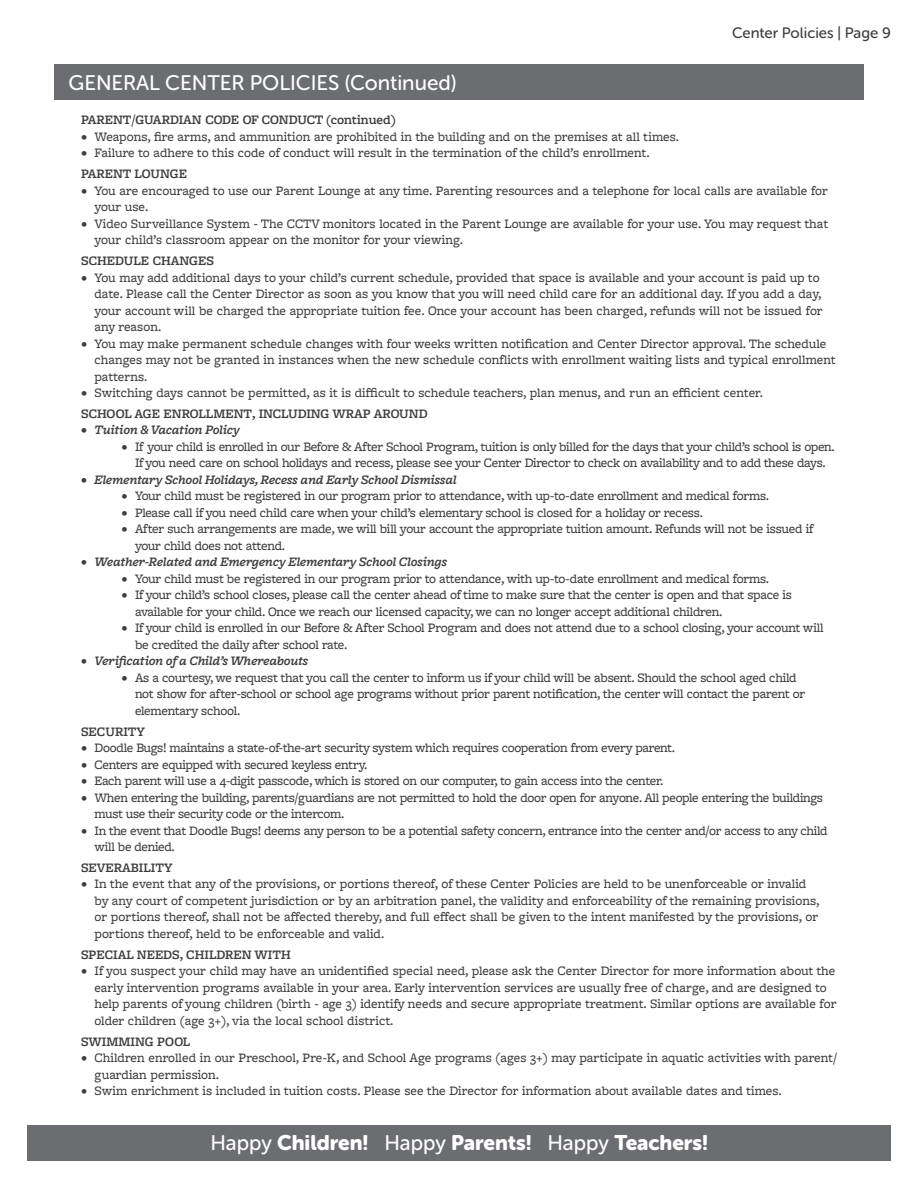
<style>
.page{position:relative;width:918px;height:1188px;background:#fff}
.page>*{position:absolute;margin:0;border:0;box-sizing:border-box;transform-origin:0 0}
.t1{font:21px "Museo Sans Rounded 900";color:#fff}
.t2{font:21px "Museo Sans Rounded 500";color:#fff}
.t3{font:15px "Museo Sans Rounded 500";color:#3e3e3f}
.t4{font:500 13.5px/16.5px "Freight Macro Pro";letter-spacing:-.015em;color:#3e3e3f}
.t5{font:italic 600 13.5px "Freight Macro Pro";letter-spacing:-.02em;color:#3e3e3f}
.t6{font:600 13.5px "Freight Macro Pro";color:#3e3e3f}
.s1{font-family:"Museo Sans Rounded 500"}
</style>
<div class="page">
<div style="left:27px;top:1125px;width:864px;height:36px;background:#6c6d70"></div>
<div style="left:54px;top:64px;width:810px;height:36px;background:#6c6d70"></div>
<p class="t3" style="left:732px;top:25px;width:160px">Center Policies | Page 9</p>
<p class="t2" style="left:69px;top:71px;width:390px">GENERAL CENTER POLICIES (Continued)</p>
<p class="t6" style="left:81px;top:111px;width:316px">PARENT/GUARDIAN CODE OF CONDUCT (continued)</p>
<p class="t4" style="left:81px;top:128px;width:600px">• Weapons, fire arms, and ammunition are prohibited in the building and on the premises at all times.</p>
<p class="t4" style="left:81px;top:144px;width:570px">• Failure to adhere to this code of conduct will result in the termination of the child’s enrollment.</p>
<p class="t6" style="left:81px;top:164px;width:107px">PARENT LOUNGE</p>
<p class="t4" style="left:94px;top:182px;width:735px;text-indent:-14px">• You are encouraged to use our Parent Lounge at any time. Parenting resources and a telephone for local calls are available for your use.</p>
<p class="t4" style="left:94px;top:215px;width:735px;text-indent:-14px">• Video Surveillance System - The CCTV monitors located in the Parent Lounge are available for your use. You may request that your child’s classroom appear on the monitor for your viewing.</p>
<p class="t6" style="left:81px;top:251px;width:134px">SCHEDULE CHANGES</p>
<p class="t4" style="left:94px;top:268px;width:730px;text-indent:-14px">• You may add additional days to your child’s current schedule, provided that space is available and your account is paid up to date. Please call the Center Director as soon as you know that you will need child care for an additional day. If you add a day, your account will be charged the appropriate tuition fee. Once your account has been charged, refunds will not be issued for any reason.</p>
<p class="t4" style="left:94px;top:334px;width:743px;text-indent:-14px">• You may make permanent schedule changes with four weeks written notification and Center Director approval. The schedule changes may not be granted in instances when the new schedule conflicts with enrollment waiting lists and typical enrollment patterns.</p>
<p class="t4" style="left:81px;top:384px;width:684px">• Switching days cannot be permitted, as it is difficult to schedule teachers, plan menus, and run an efficient center.</p>
<p class="t6" style="left:81px;top:404px;width:348px">SCHOOL AGE ENROLLMENT, INCLUDING WRAP AROUND</p>
<p class="t5" style="left:81px;top:421px;width:161px">• Tuition &amp; Vacation Policy</p>
<p class="t4" style="left:122px;top:438px;width:715px;text-align:center">• If your child is enrolled in our Before &amp; After School Program, tuition is only billed for the days that your child’s school is open.<br>If you need care on school holidays and recess, please see your Center Director to check on availability and to add these days.</p>
<p class="t5" style="left:81px;top:470px;width:378px">• Elementary School Holidays, Recess and Early School Dismissal</p>
<p class="t4" style="left:122px;top:487px;width:649px">• Your child must be registered in our program prior to attendance, with up-to-date enrollment and medical forms.</p>
<p class="t4" style="left:122px;top:504px;width:583px">• Please call if you need child care when your child’s elementary school is closed for a holiday or recess.</p>
<p class="t4" style="left:135px;top:520px;width:680px;text-indent:-14px">• After such arrangements are made, we will bill your account the appropriate tuition amount. Refunds will not be issued if your child does not attend.</p>
<p class="t5" style="left:81px;top:553px;width:368px">• Weather-Related and Emergency Elementary School Closings</p>
<p class="t4" style="left:122px;top:570px;width:649px">• Your child must be registered in our program prior to attendance, with up-to-date enrollment and medical forms.</p>
<p class="t4" style="left:135px;top:586px;width:658px;text-indent:-14px">• If your child’s school closes, please call the center ahead of time to make sure that the center is open and that space is available for your child. Once we reach our licensed capacity, we can no longer accept additional children.</p>
<p class="t4" style="left:135px;top:619px;width:690px;text-indent:-14px">• If your child is enrolled in our Before &amp; After School Program and does not attend due to a school closing, your account will be credited the daily after school rate.</p>
<p class="t5" style="left:81px;top:652px;width:229px">• Verification of a Child’s Whereabouts</p>
<p class="t4" style="left:135px;top:669px;width:672px;text-indent:-14px">• As a courtesy, we request that you call the center to inform us if your child will be absent. Should the school aged child not show for after-school or school age programs without prior parent notification, the center will contact the parent or elementary school.</p>
<p class="t6" style="left:81px;top:722px;width:66px">SECURITY</p>
<p class="t4" style="left:81px;top:739px;width:596px">• Doodle Bugs! maintains a state-of-the-art security system which requires cooperation from every parent.</p>
<p class="t4" style="left:81px;top:756px;width:288px">• Centers are equipped with secured keyless entry.</p>
<p class="t4" style="left:81px;top:772px;width:584px">• Each parent will use a 4-digit passcode, which is stored on our computer, to gain access into the center.</p>
<p class="t4" style="left:94px;top:789px;width:730px;text-indent:-14px">• When entering the building, parents/guardians are not permitted to hold the door open for anyone. All people entering the buildings must use their security code or the intercom.</p>
<p class="t4" style="left:94px;top:822px;width:735px;text-indent:-14px">• In the event that Doodle Bugs! deems any person to be a potential safety concern, entrance into the center and/or access to any child will be denied.</p>
<p class="t6" style="left:81px;top:858px;width:93px">SEVERABILITY</p>
<p class="t4" style="left:94px;top:875px;width:727px;text-indent:-14px">• In the event that any of the provisions, or portions thereof, of these Center Policies are held to be unenforceable or invalid by any court of competent jurisdiction or by an arbitration panel, the validity and enforceability of the remaining provisions, or portions thereof, shall not be affected thereby, and full effect shall be given to the intent manifested by the provisions, or portions thereof, held to be enforceable and valid.</p>
<p class="t6" style="left:81px;top:945px;width:211px">SPECIAL NEEDS, CHILDREN WITH</p>
<p class="t4" style="left:94px;top:962px;width:744px;text-indent:-14px">• If you suspect your child may have an unidentified special need, please ask the Center Director for more information about the early intervention programs available in your area. Early intervention services are usually free of charge, and are designed to help parents of young children (birth - age 3) identify needs and secure appropriate treatment. Similar options are available for older children (age 3+), via the local school district.</p>
<p class="t6" style="left:81px;top:1032px;width:111px">SWIMMING POOL</p>
<p class="t4" style="left:94px;top:1049px;width:744px;text-indent:-14px">• Children enrolled in our Preschool, Pre-K, and School Age programs (ages 3+) may participate in aquatic activities with parent/ guardian permission.</p>
<p class="t4" style="left:81px;top:1082px;width:702px">• Swim enrichment is included in tuition costs. Please see the Director for information about available dates and times.</p>
<h1 class="t1" style="left:210px;top:1131px;width:499px"><span class="s1">Happy</span> Children! <span class="s1">Happy</span> Parents! <span class="s1">Happy</span> Teachers!</h1>
</div>
